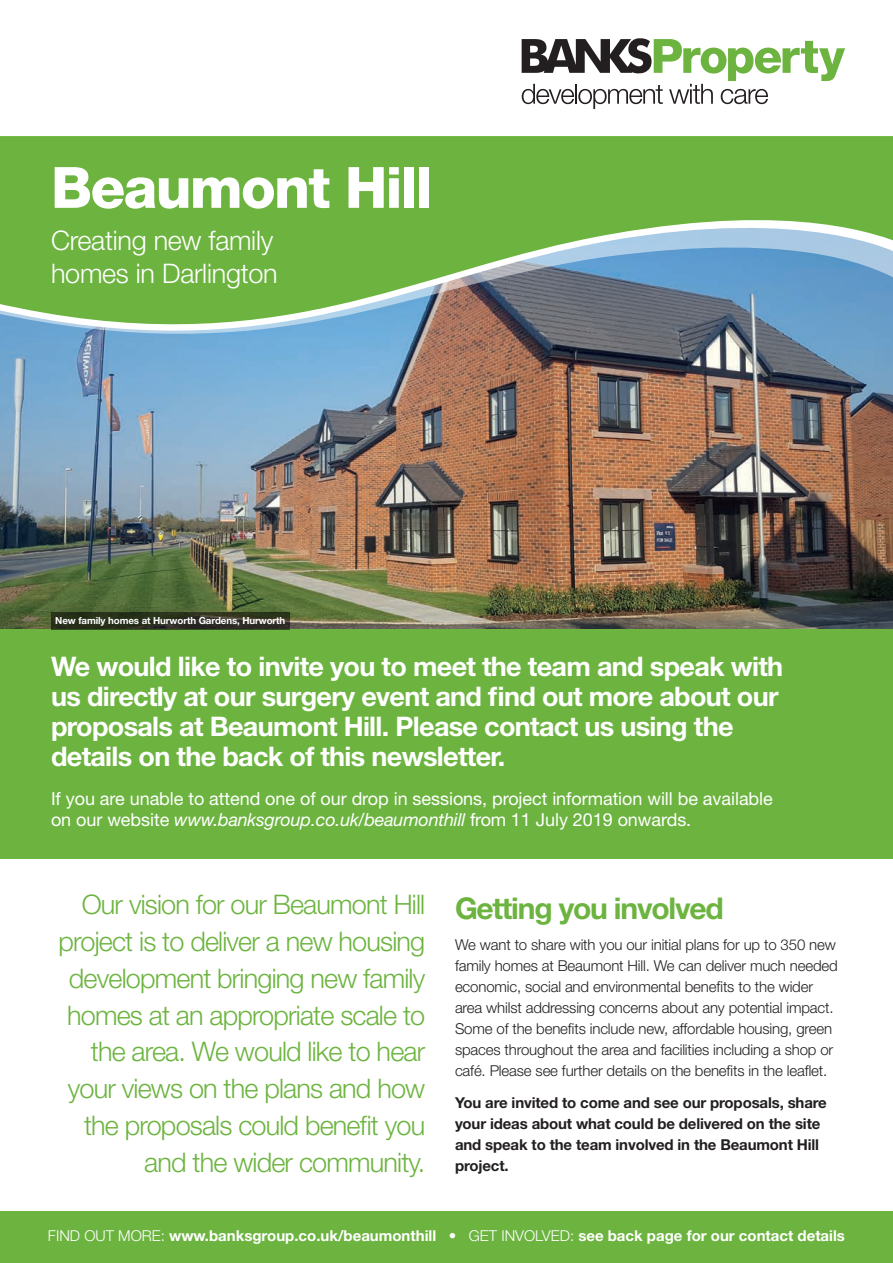
<style>
.page{position:relative;width:893px;height:1263px;background:#fff}
.page>*{position:absolute;margin:0;border:0;box-sizing:border-box;transform-origin:0 0}
.t1{font:800 57px "Helvetica Neue";letter-spacing:-.03em;color:#fff}
.t2{font:700 30px "Helvetica Neue";letter-spacing:-.04em;color:#6cb43f}
.t3{font:300 27px/36.8px "Helvetica Neue";letter-spacing:-.03em;color:#6cb43f;text-align:right}
.t4{font:700 27px/30px "Helvetica Neue";letter-spacing:-.025em;color:#fff}
.t5{font:300 27px "Helvetica Neue";letter-spacing:-.01em;color:#fff}
.t6{font:18px/21px "Helvetica Neue";letter-spacing:-.005em;color:#fff}
.t7{font:300 15px/21px "Helvetica Neue";letter-spacing:-.01em;color:#231f20}
.t8{font:700 15px/21px "Helvetica Neue";letter-spacing:-.01em;color:#231f20}
.t9{font:700 15px "Helvetica Neue";color:#fff}
.t10{font:700 9.75px "Helvetica Neue";letter-spacing:-.01em;color:#fff}
.s1{font-style:italic}
.s2{font-weight:300}
</style>
<div class="page">
<img style="left:0;top:374px;width:893px;height:255px">
<div style="left:0;top:629px;width:893px;height:230px;background:#6cb43f"></div>
<div style="left:0;top:1212px;width:893px;height:51px;background:#6cb43f"></div>
<img style="left:0;top:368px;width:893px;height:6px">
<svg style="left:0;top:136px;width:893px;height:232px;background:#73a96e"></svg>
<svg style="left:522px;top:38px;width:323px;height:71px"></svg>
<svg style="left:51px;top:612px;width:238px;height:17px;background:#2c3020"></svg>
<p class="t1" style="left:51px;top:154px;width:383px">Beaumont Hill</p>
<p class="t5" style="left:51px;top:224px;width:224px">Creating new family</p>
<p class="t5" style="left:51px;top:257px;width:228px">homes in Darlington</p>
<p class="t10" style="left:55px;top:615px;width:232px">New family homes at Hurworth Gardens, Hurworth</p>
<p class="t4" style="left:51px;top:651px;width:734px">We would like to invite you to meet the team and speak with us directly at our surgery event and find out more about our proposals at Beaumont Hill. Please contact us using the details on the back of this newsletter.</p>
<p class="t6" style="left:51px;top:788px;width:723px">If you are unable to attend one of our drop in sessions, project information will be available on our website <span class="s1">www.banksgroup.co.uk/beaumonthill</span> from 11 July 2019 onwards.</p>
<p class="t3" style="left:59px;top:886px;width:368px">Our vision for our Beaumont Hill project is to deliver a new housing development bringing new family homes at an appropriate scale to the area. We would like to hear your views on the plans and how the proposals could benefit you and the wider community.</p>
<p class="t2" style="left:455px;top:889px;width:270px">Getting you involved</p>
<p class="t7" style="left:455px;top:934px;width:384px">We want to share with you our initial plans for up to 350 new family homes at Beaumont Hill. We can deliver much needed economic, social and environmental benefits to the wider area whilst addressing concerns about any potential impact.<br>Some of the benefits include new, affordable housing, green spaces throughout the area and facilities including a shop or café. Please see further details on the benefits in the leaflet.</p>
<p class="t8" style="left:455px;top:1092px;width:373px">You are invited to come and see our proposals, share your ideas about what could be delivered on the site and speak to the team involved in the Beaumont Hill project.</p>
<p class="t9" style="left:48px;top:1226px;width:798px"><span class="s2">FIND OUT MORE:</span> www.banksgroup.co.uk/beaumonthill • <span class="s2">GET INVOLVED:</span> see back page for our contact details</p>
</div>
